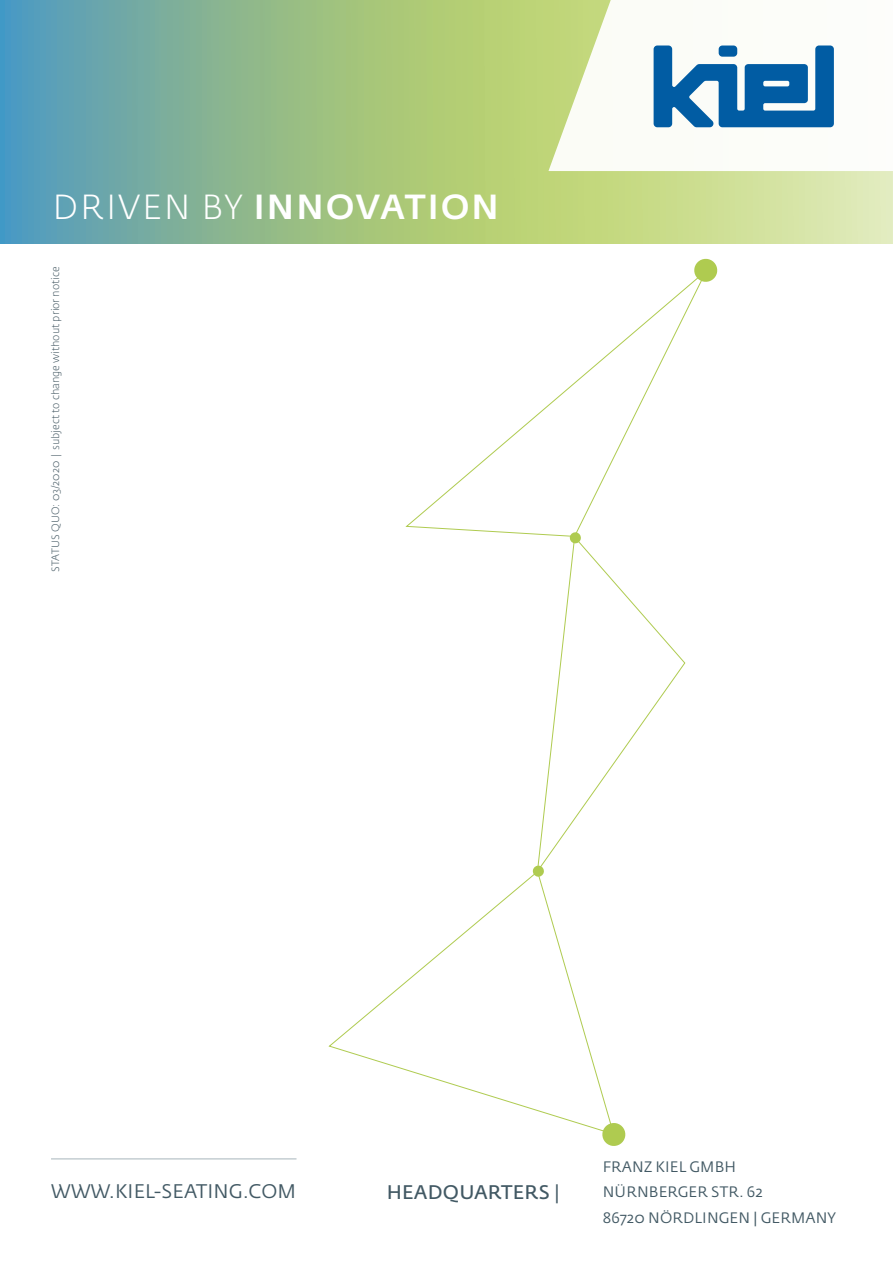
<style>
.page{position:relative;width:893px;height:1263px;background:#fff}
.page>*{position:absolute;margin:0;border:0;box-sizing:border-box;transform-origin:0 0}
.t1{font:500 34.5px "Fedra Sans Pro";letter-spacing:.06em;color:#fff}
.t2{font:19.5px "Fedra Sans Pro";letter-spacing:.01em;color:#425964}
.t3{font:19.5px "Fedra Sans Pro";letter-spacing:.01em;color:#425964}
.t4{font:15px/25.5px "Fedra Sans Pro";letter-spacing:.01em;color:#425964}
.t5{font:300 10.5px "Fedra Sans Pro";color:#465a64}
.s1{font-weight:300}
.s2{font-style:inherit}
</style>
<div class="page">
<svg style="left:0;top:0;width:893px;height:244px;background:#99bf90"></svg>
<svg style="left:548px;top:0;width:345px;height:171px"></svg>
<svg style="left:654px;top:45px;width:180px;height:82px"></svg>
<hr style="left:51px;top:1159px;width:245px;height:1px;background:#83969f">
<svg style="left:537px;top:543px;width:148px;height:322px"></svg>
<svg style="left:405px;top:281px;width:296px;height:256px"></svg>
<svg style="left:328px;top:875px;width:283px;height:256px"></svg>
<svg style="left:532px;top:865px;width:12px;height:12px"></svg>
<svg style="left:569px;top:532px;width:12px;height:12px"></svg>
<svg style="left:601px;top:1122px;width:25px;height:24px"></svg>
<svg style="left:693px;top:258px;width:25px;height:25px"></svg>
<h1 class="t1" style="left:53px;top:186px;width:448px"><span class="s1">DRIVEN BY</span> INNOVATION</h1>
<p class="t5" style="left:49px;top:572px;width:307px;rotate:-90deg">STATUS QUO: 03/2020 | subject to change without prior notice</p>
<h2 class="t2" style="left:51px;top:1179px;width:247px">WWW.KIEL-SEATING.COM</h2>
<h2 class="t3" style="left:387px;top:1180px;width:174px">HEADQUARTERS <span class="s2">|</span></h2>
<p class="t4" style="left:603px;top:1154px;width:235px">FRANZ KIEL GMBH<br>NÜRNBERGER STR. 62<br>86720 NÖRDLINGEN | GERMANY</p>
</div>
